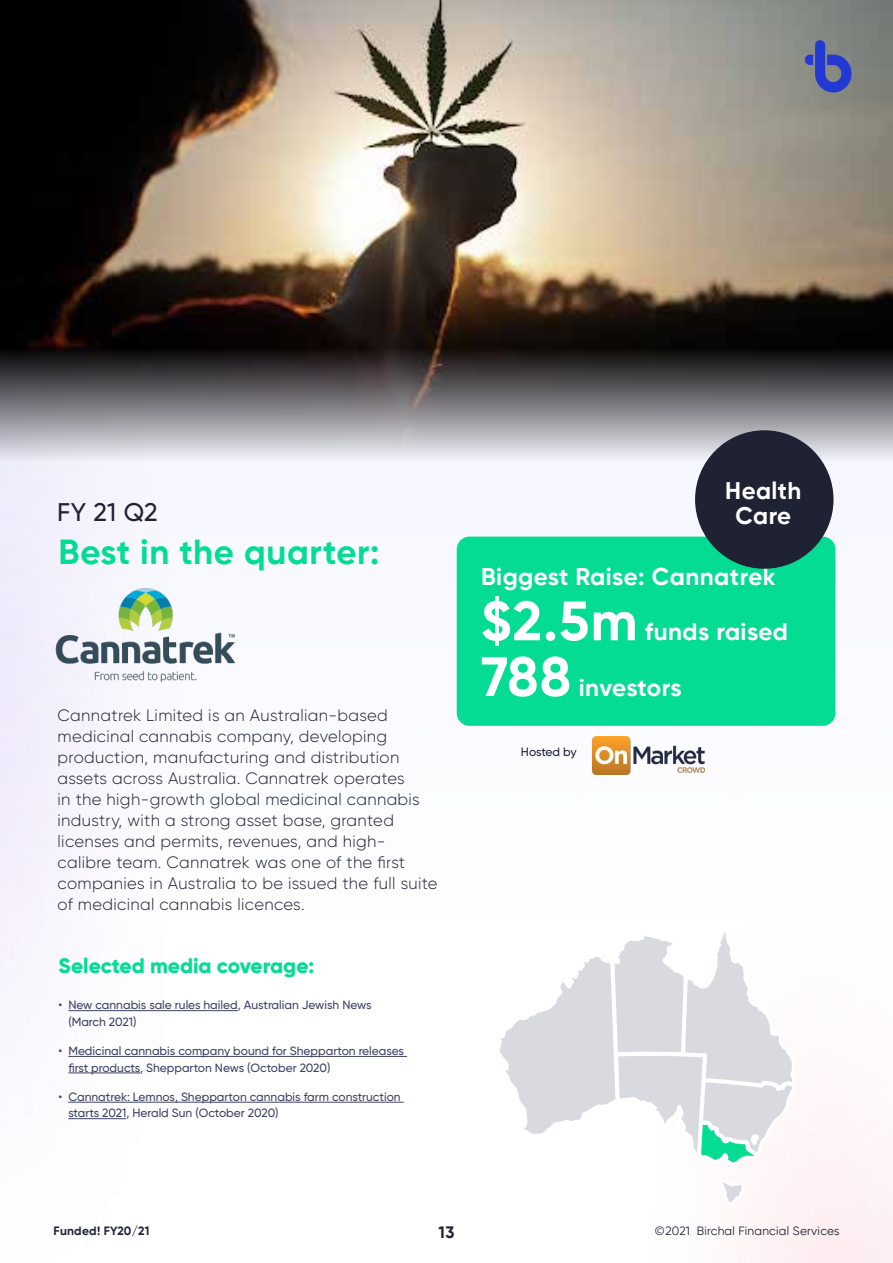
<style>
.page{position:relative;width:893px;height:1263px;background:#fff}
.page>*{position:absolute;margin:0;border:0;box-sizing:border-box;transform-origin:0 0}
.t1{font:700 55.35px "Gilroy";color:#fff}
.t2{font:700 34.65px "Gilroy";letter-spacing:.02em;color:#04dc93}
.t3{font:500 25.5px "Gilroy";color:#1f2233}
.t4{font:700 24.15px "Gilroy";letter-spacing:.015em;color:#fff}
.t5{font:700 24px/24.9px "Gilroy";letter-spacing:.02em;color:#fff;text-align:center}
.t6{font:800 21px "Gilroy";letter-spacing:-.005em;color:#04dc93}
.t7{font:300 16.5px/21px "Gilroy";letter-spacing:.02em;color:#1f2233}
.t8{font:700 16.5px "Gilroy";color:#1f2233}
.t9{font:500 12px/16.5px "Gilroy";color:#3e4365}
.t10{font:12px "Gilroy";letter-spacing:.02em;color:#1f2233}
.t11{font:700 12px "Gilroy";letter-spacing:.02em;color:#1f2233}
.t12{font:500 12px "Gilroy";letter-spacing:-.015em;color:#1f2233}
.s1{font-family:"DIN"}
</style>
<div class="page">
<img style="left:0;top:466px;width:893px;height:797px">
<img style="left:0;top:0;width:893px;height:466px">
<img style="left:52px;top:588px;width:195px;height:94px">
<div style="left:457px;top:537px;width:378px;height:189px;background:#04dc93;border-radius:13px"></div>
<div style="left:695px;top:430px;width:138px;height:139px;background:#1f2233;border-radius:50%"></div>
<svg style="left:494px;top:774px;width:126px;height:424px"></svg>
<svg style="left:498px;top:819px;width:300px;height:444px"></svg>
<hr style="left:68px;top:1010px;width:170px;height:1px;background:#3e4365">
<hr style="left:68px;top:1056px;width:339px;height:1px;background:#3e4365">
<hr style="left:68px;top:1072px;width:72px;height:1px;background:#3e4365">
<hr style="left:68px;top:1102px;width:336px;height:1px;background:#3e4365">
<hr style="left:68px;top:1118px;width:58px;height:1px;background:#3e4365">
<img style="left:593px;top:736px;width:111px;height:38px">
<svg style="left:805px;top:40px;width:46px;height:52px;background:#5764a7"></svg>
<h3 class="t3" style="left:57px;top:496px;width:102px">FY 21 Q2</h3>
<h2 class="t2" style="left:58px;top:530px;width:323px">Best in the quarter:</h2>
<p class="t7" style="left:58px;top:704px;width:381px">Cannatrek Limited is an Australian-based medicinal cannabis company, developing production, manufacturing and distribution assets across Australia. Cannatrek operates<br>in the high-growth global medicinal cannabis industry, with a strong asset base, granted licenses and permits, revenues, and high&shy;calibre team. Cannatrek was one of the first companies in Australia to be issued the full suite of medicinal cannabis licences.</p>
<p class="t6" style="left:58px;top:953px;width:257px">Selected media coverage:</p>
<p class="t9" style="left:68px;top:997px;width:305px;text-indent:-10px">• New cannabis sale rules hailed, Australian Jewish News (March 2021)</p>
<p class="t9" style="left:68px;top:1043px;width:337px;text-indent:-10px">• Medicinal cannabis company bound for Shepparton releases first products, Shepparton News (October 2020)</p>
<p class="t9" style="left:68px;top:1088px;width:334px;text-indent:-10px">• Cannatrek: Lemnos, Shepparton cannabis farm construction starts 2021, Herald Sun (October 2020)</p>
<h3 class="t5" style="left:725px;top:478px;width:78px">Health<br>Care</h3>
<h3 class="t4" style="left:481px;top:561px;width:296px">Biggest Raise: Cannatrek</h3>
<h1 class="t1" style="left:481px;top:586px;width:158px">$2.5m</h1>
<h3 class="t4" style="left:645px;top:617px;width:144px">funds raised</h3>
<h1 class="t1" style="left:481px;top:642px;width:91px">788</h1>
<h3 class="t4" style="left:579px;top:672px;width:104px">investors</h3>
<p class="t12" style="left:521px;top:744px;width:57px">Hosted by</p>
<p class="t11" style="left:54px;top:1223px;width:97px">Funded! FY20/21</p>
<p class="t8" style="left:439px;top:1222px;width:17px">13</p>
<p class="t10" style="left:654px;top:1224px;width:187px"><span class="s1">©</span>2021 Birchal Financial Services</p>
</div>
